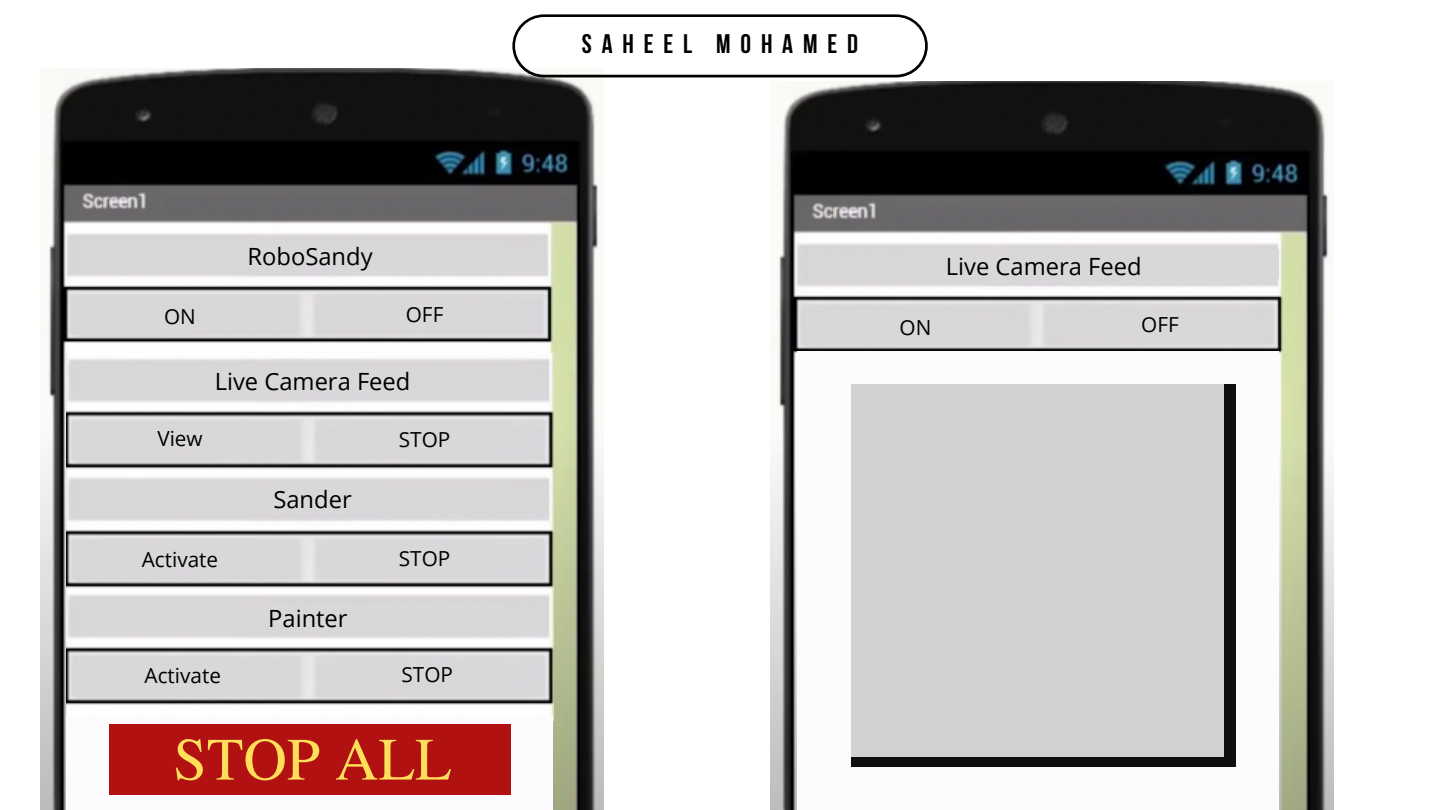
<style>
.page{position:relative;width:1440px;height:810px;background:#fff}
.page>*{position:absolute;margin:0;border:0;box-sizing:border-box;transform-origin:0 0}
.t1{font:60px "Te X Gyre Termes";color:#ffde59}
.t2{font:700 26.8px "Bebas Neue";letter-spacing:.37em;color:#000}
.t3{font:23.7px "Open Sans";color:#000}
.t4{font:20.7px "Open Sans";color:#000}
</style>
<div class="page">
<img style="left:41px;top:68px;width:563px;height:742px">
<img style="left:67px;top:353px;width:486px;height:119px">
<div style="left:126px;top:240px;width:373px;height:30px;background:#d9d7da"></div>
<div style="left:124px;top:367px;width:372px;height:30px;background:#d9d7da"></div>
<img style="left:67px;top:472px;width:486px;height:117px">
<div style="left:136px;top:484px;width:372px;height:30px;background:#d9d7da"></div>
<div style="left:124px;top:301px;width:159px;height:30px;background:#d9d7da"></div>
<div style="left:340px;top:301px;width:159px;height:30px;background:#d9d7da"></div>
<div style="left:349px;top:421px;width:160px;height:30px;background:#d9d7da"></div>
<div style="left:124px;top:421px;width:159px;height:30px;background:#d9d7da"></div>
<div style="left:100px;top:538px;width:160px;height:30px;background:#d9d7da"></div>
<div style="left:335px;top:541px;width:159px;height:30px;background:#d9d7da"></div>
<img style="left:67px;top:589px;width:486px;height:128px">
<div style="left:67px;top:717px;width:486px;height:93px;background:#fdfbfd"></div>
<div style="left:116px;top:661px;width:160px;height:30px;background:#d9d7da"></div>
<div style="left:345px;top:661px;width:160px;height:30px;background:#d9d7da"></div>
<div style="left:132px;top:604px;width:372px;height:30px;background:#d9d7da"></div>
<div style="left:109px;top:725px;width:402px;height:70px;background:#b21111"></div>
<img style="left:771px;top:81px;width:563px;height:729px">
<div style="left:797px;top:351px;width:482px;height:459px;background:#fdfbfd"></div>
<div style="left:851px;top:384px;width:385px;height:383px;background:#100f10"></div>
<div style="left:851px;top:384px;width:373px;height:373px;background:#d2d0d2"></div>
<div style="left:906px;top:249px;width:372px;height:30px;background:#d9d7da"></div>
<div style="left:828px;top:309px;width:160px;height:30px;background:#d9d7da"></div>
<div style="left:1065px;top:309px;width:159px;height:30px;background:#d9d7da"></div>
<svg style="left:512px;top:14px;width:416px;height:63px"></svg>
<p class="t3" style="left:248px;top:239px;width:127px">RoboSandy</p>
<p class="t4" style="left:164px;top:302px;width:33px">ON</p>
<p class="t4" style="left:406px;top:300px;width:39px">OFF</p>
<p class="t3" style="left:215px;top:364px;width:197px">Live Camera Feed</p>
<p class="t4" style="left:157px;top:424px;width:47px">View</p>
<p class="t4" style="left:399px;top:425px;width:53px">STOP</p>
<p class="t3" style="left:273px;top:482px;width:80px">Sander</p>
<p class="t4" style="left:142px;top:545px;width:78px">Activate</p>
<p class="t4" style="left:399px;top:544px;width:53px">STOP</p>
<p class="t3" style="left:268px;top:601px;width:81px">Painter</p>
<p class="t4" style="left:145px;top:661px;width:78px">Activate</p>
<p class="t4" style="left:402px;top:660px;width:53px">STOP</p>
<p class="t1" style="left:173px;top:716px;width:280px">STOP ALL</p>
<p class="t2" style="left:582px;top:32px;width:278px">SAHEEL MOHAMED</p>
<p class="t3" style="left:946px;top:250px;width:197px">Live Camera Feed</p>
<p class="t4" style="left:900px;top:312px;width:33px">ON</p>
<p class="t4" style="left:1141px;top:310px;width:39px">OFF</p>
</div>
